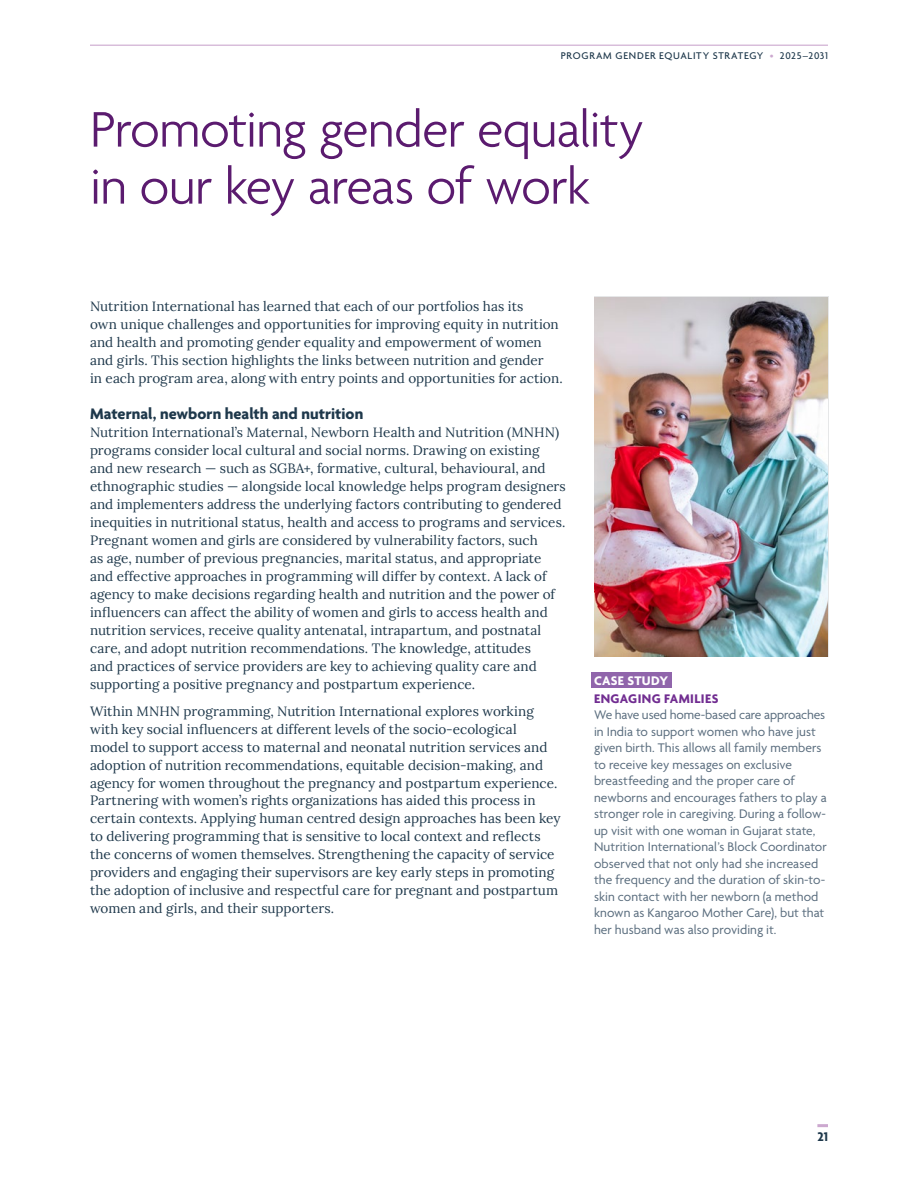
<style>
.page{position:relative;width:918px;height:1188px;background:#fff}
.page>*{position:absolute;margin:0;border:0;box-sizing:border-box;transform-origin:0 0}
.t1{font:300 54px/57px "Agenda";letter-spacing:-.015em;color:#5b1b6f}
.t2{font:700 16.5px "Agenda";color:#1e384b}
.t3{font:13.5px/18px "Lora";color:#1e384b}
.t4{font:13.5px/16.5px "Agenda";letter-spacing:.005em;color:#5a6d7e}
.t5{font:700 13.5px "Agenda";letter-spacing:.03em;color:#712d91}
.t6{font:700 13.5px "Agenda";letter-spacing:.015em;color:#fff}
.t7{font:700 13.5px "Agenda";color:#1e384b}
.t8{font:500 10.5px "Agenda";letter-spacing:.07em;color:#1e384b}
.s1{font-weight:400;color:#cca8cf}
</style>
<div class="page">
<div style="left:591px;top:672px;width:80px;height:16px;background:#9065ab"></div>
<img style="left:594px;top:297px;width:234px;height:360px">
<svg style="left:817px;top:1124px;width:11px;height:3px"></svg>
<hr style="left:90px;top:45px;width:738px;height:1px;background:#cca8cf">
<p class="t8" style="left:561px;top:51px;width:269px">PROGRAM GENDER EQUALITY STRATEGY <span class="s1">•</span> 2025–2031</p>
<h1 class="t1" style="left:90px;top:105px;width:555px">Promoting gender equality in our key areas of work</h1>
<p class="t3" style="left:90px;top:298px;width:474px">Nutrition International has learned that each of our portfolios has its<br>own unique challenges and opportunities for improving equity in nutrition and health and promoting gender equality and empowerment of women and girls. This section highlights the links between nutrition and gender<br>in each program area, along with entry points and opportunities for action.</p>
<p class="t2" style="left:90px;top:407px;width:275px">Maternal, newborn health and nutrition</p>
<p class="t3" style="left:90px;top:424px;width:477px">Nutrition International’s Maternal, Newborn Health and Nutrition (MNHN) programs consider local cultural and social norms. Drawing on existing and new research — such as SGBA+, formative, cultural, behavioural, and ethnographic studies — alongside local knowledge helps program designers and implementers address the underlying factors contributing to gendered inequities in nutritional status, health and access to programs and services.<br>Pregnant women and girls are considered by vulnerability factors, such<br>as age, number of previous pregnancies, marital status, and appropriate and effective approaches in programming will differ by context. A lack of agency to make decisions regarding health and nutrition and the power of influencers can affect the ability of women and girls to access health and nutrition services, receive quality antenatal, intrapartum, and postnatal care, and adopt nutrition recommendations. The knowledge, attitudes<br>and practices of service providers are key to achieving quality care and supporting a positive pregnancy and postpartum experience.</p>
<p class="t3" style="left:90px;top:703px;width:472px">Within MNHN programming, Nutrition International explores working with key social influencers at different levels of the socio-ecological<br>model to support access to maternal and neonatal nutrition services and adoption of nutrition recommendations, equitable decision-making, and agency for women throughout the pregnancy and postpartum experience.<br>Partnering with women’s rights organizations has aided this process in certain contexts. Applying human centred design approaches has been key to delivering programming that is sensitive to local context and reflects the concerns of women themselves. Strengthening the capacity of service providers and engaging their supervisors are key early steps in promoting the adoption of inclusive and respectful care for pregnant and postpartum women and girls, and their supporters.</p>
<p class="t6" style="left:594px;top:675px;width:76px">CASE STUDY</p>
<p class="t5" style="left:594px;top:693px;width:126px">ENGAGING FAMILIES</p>
<p class="t4" style="left:594px;top:708px;width:234px">We have used home-based care approaches in India to support women who have just given birth. This allows all family members to receive key messages on exclusive breastfeeding and the proper care of newborns and encourages fathers to play a stronger role in caregiving. During a follow&shy;up visit with one woman in Gujarat state, Nutrition International’s Block Coordinator observed that not only had she increased the frequency and the duration of skin-to&shy;skin contact with her newborn (a method known as Kangaroo Mother Care), but that her husband was also providing it.</p>
<p class="t7" style="left:818px;top:1131px;width:12px">21</p>
</div>
